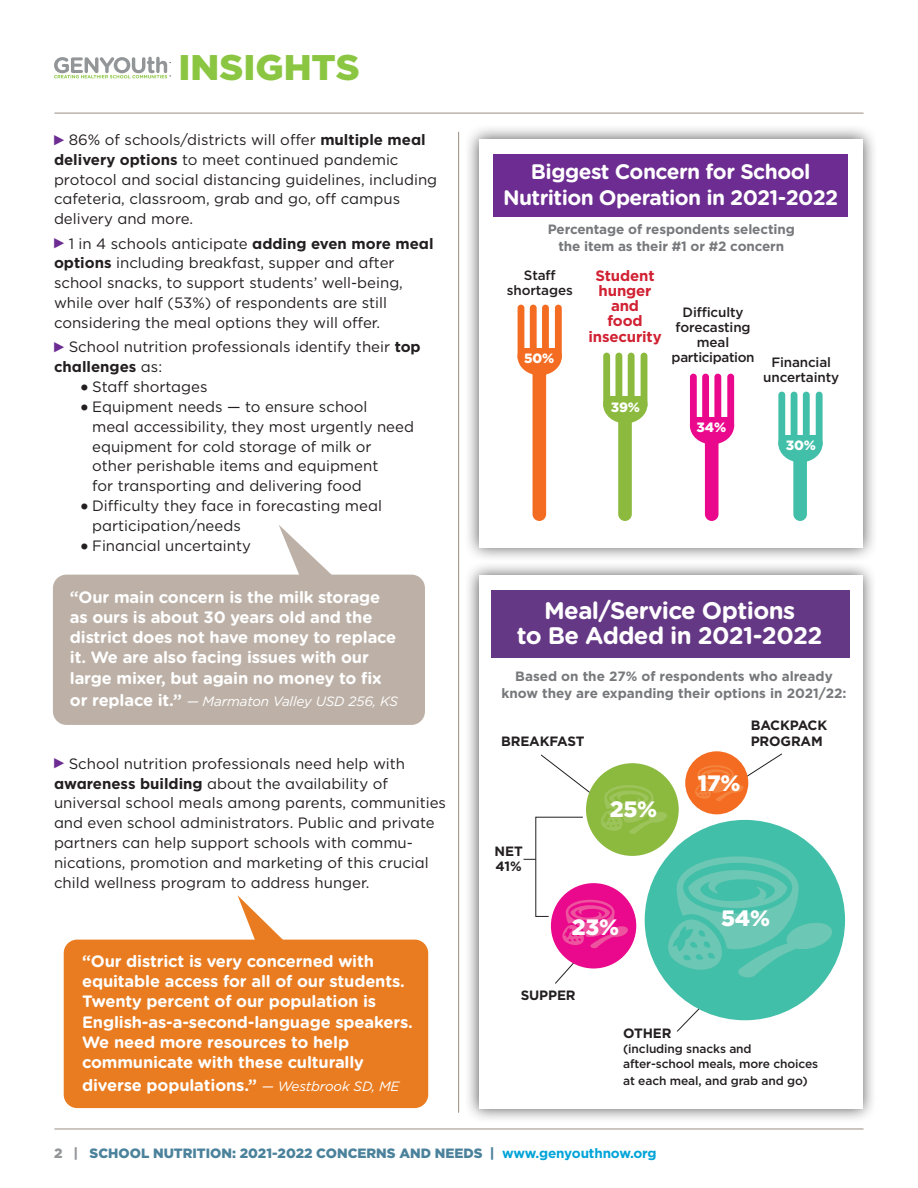
<style>
.page{position:relative;width:918px;height:1188px;background:#fff}
.page>*{position:absolute;margin:0;border:0;box-sizing:border-box;transform-origin:0 0}
.t1{font:900 35.7px "Gotham";color:#8bc642}
.t2{font:700 24px/25.5px "Gotham Rounded";letter-spacing:-.025em;color:#fff;text-align:center}
.t3{font:900 22.2px "Gotham";letter-spacing:-.01em;color:#fff}
.t4{font:700 21px/25.5px "Gotham Rounded";letter-spacing:-.03em;color:#fff;text-align:center}
.t5{font:700 16.5px/20.2px "Gotham Rounded";letter-spacing:-.01em;color:#fff}
.t6{font:900 16.5px "Gotham";color:#fff}
.t7{font:15px/19.8px "Gotham";color:#231f20}
.t8{font:700 15px/15px "Gotham";letter-spacing:-.01em;color:#d12233;text-align:center}
.t9{font:700 15px "Gotham";color:#231f20}
.t10{font:700 13.5px/16.5px "Gotham";letter-spacing:-.01em;color:#76787b;text-align:center}
.t11{font:500 13.5px/15px "Gotham";letter-spacing:-.01em;color:#231f20;text-align:center}
.t12{font:900 13.5px "Gotham";color:#4b829b}
.t13{font:700 13.5px/15px "Gotham";letter-spacing:-.01em;color:#231f20}
.t14{font:italic 13.5px "Gotham";letter-spacing:-.01em;color:#fff}
.t15{font:900 13.5px "Gotham";letter-spacing:-.01em;color:#fff}
.t16{font:500 12px/15px "Gotham";letter-spacing:-.01em;color:#231f20}
.s1{font-weight:700}
.s2{font-weight:400}
.s3{font-family:"Gotham Rounded";font-weight:700;font-style:normal;font-size:16.5px}
.s4{font-family:"Gotham";font-weight:400;font-style:italic;font-size:13.5px}
.s5{color:#939598}
.s6{font-weight:700;color:#00a4d8}
</style>
<div class="page">
<hr style="left:55px;top:113px;width:808px;height:1px;background:#9a8e82">
<hr style="left:55px;top:1129px;width:808px;height:1px;background:#9a8e82">
<svg style="left:54px;top:57px;width:117px;height:21px"></svg>
<hr style="left:458px;top:132px;width:1px;height:980px;background:#9a8e82">
<div style="left:53px;top:575px;width:372px;height:150px;background:#bdb1a7;border-radius:14px"></div>
<svg style="left:279px;top:525px;width:75px;height:50px"></svg>
<div style="left:465px;top:561px;width:412px;height:563px;background:#231f20;opacity:.75"></div>
<div style="left:479px;top:576px;width:383px;height:533px;background:#fff"></div>
<div style="left:491px;top:590px;width:358px;height:67px;background:#653885"></div>
<svg style="left:524px;top:753px;width:311px;height:279px"></svg>
<div style="left:64px;top:940px;width:364px;height:168px;background:#e97c21;border-radius:14px"></div>
<svg style="left:238px;top:896px;width:74px;height:44px"></svg>
<div style="left:464px;top:124px;width:414px;height:439px;background:#231f20;opacity:.75"></div>
<div style="left:479px;top:139px;width:383px;height:409px;background:#fff"></div>
<div style="left:533px;top:363px;width:13px;height:158px;background:#f36c21;border-radius:7px"></div>
<div style="left:518px;top:338px;width:44px;height:37px;background:#f36c21;border-radius:50%"></div>
<svg style="left:517px;top:335px;width:38px;height:13px"></svg>
<div style="left:518px;top:305px;width:6px;height:56px;background:#f36c21;border-radius:3px"></div>
<div style="left:530px;top:305px;width:7px;height:56px;background:#f36c21;border-radius:3px"></div>
<div style="left:542px;top:305px;width:7px;height:56px;background:#f36c21;border-radius:3px"></div>
<div style="left:555px;top:305px;width:7px;height:56px;background:#f36c21;border-radius:3px"></div>
<div style="left:618px;top:411px;width:14px;height:110px;background:#8bba3e;border-radius:7px"></div>
<div style="left:603px;top:386px;width:44px;height:37px;background:#8bba3e;border-radius:50%"></div>
<svg style="left:610px;top:383px;width:38px;height:13px"></svg>
<div style="left:603px;top:353px;width:7px;height:56px;background:#8bba3e;border-radius:3px"></div>
<div style="left:615px;top:353px;width:7px;height:56px;background:#8bba3e;border-radius:3px"></div>
<div style="left:628px;top:353px;width:7px;height:56px;background:#8bba3e;border-radius:3px"></div>
<div style="left:641px;top:353px;width:6px;height:56px;background:#8bba3e;border-radius:3px"></div>
<div style="left:705px;top:432px;width:14px;height:89px;background:#ea098c;border-radius:7px"></div>
<div style="left:690px;top:407px;width:44px;height:37px;background:#ea098c;border-radius:50%"></div>
<div style="left:685px;top:404px;width:54px;height:13px;background:#fff"></div>
<div style="left:690px;top:374px;width:7px;height:56px;background:#ea098c;border-radius:3px"></div>
<div style="left:702px;top:374px;width:7px;height:56px;background:#ea098c;border-radius:3px"></div>
<div style="left:714px;top:374px;width:7px;height:56px;background:#ea098c;border-radius:3px"></div>
<div style="left:727px;top:374px;width:7px;height:56px;background:#ea098c;border-radius:3px"></div>
<div style="left:793px;top:450px;width:14px;height:71px;background:#41bfa8;border-radius:7px"></div>
<div style="left:778px;top:425px;width:45px;height:37px;background:#41bfa8;border-radius:50%"></div>
<svg style="left:785px;top:422px;width:31px;height:13px"></svg>
<div style="left:778px;top:392px;width:7px;height:56px;background:#41bfa8;border-radius:3px"></div>
<div style="left:791px;top:392px;width:6px;height:56px;background:#41bfa8;border-radius:3px"></div>
<div style="left:803px;top:392px;width:7px;height:56px;background:#41bfa8;border-radius:3px"></div>
<div style="left:816px;top:392px;width:7px;height:56px;background:#41bfa8;border-radius:3px"></div>
<div style="left:494px;top:155px;width:354px;height:62px;background:#6c2c91"></div>
<h1 class="t1" style="left:179px;top:43px;width:183px">INSIGHTS</h1>
<p class="t7" style="left:54px;top:129px;width:385px;text-indent:15px">86% of schools/districts will offer <span class="s1">multiple meal delivery options</span> to meet continued pandemic protocol and social distancing guidelines, including cafeteria, classroom, grab and go, off campus delivery and more.</p>
<p class="t7" style="left:54px;top:233px;width:381px;text-indent:15px">1 in 4 schools anticipate <span class="s1">adding even more meal options</span> including breakfast, supper and after school snacks, to support students’ well-being, while over half (53%) of respondents are still considering the meal options they will offer.</p>
<p class="t7" style="left:69px;top:337px;width:354px">School nutrition professionals identify their <span class="s1">top</span></p>
<p class="t9" style="left:54px;top:357px;width:110px">challenges <span class="s2">as:</span></p>
<p class="t7" style="left:92px;top:376px;width:117px">Staff shortages</p>
<p class="t7" style="left:92px;top:396px;width:277px">Equipment needs — to ensure school</p>
<p class="t7" style="left:92px;top:416px;width:323px">meal accessibility, they most urgently need</p>
<p class="t7" style="left:92px;top:436px;width:281px">equipment for cold storage of milk or</p>
<p class="t7" style="left:92px;top:456px;width:288px">other perishable items and equipment</p>
<p class="t7" style="left:92px;top:476px;width:271px">for transporting and delivering food</p>
<p class="t7" style="left:92px;top:496px;width:291px">Difficulty they face in forecasting meal</p>
<p class="t7" style="left:92px;top:516px;width:150px">participation/needs</p>
<p class="t7" style="left:92px;top:535px;width:160px">Financial uncertainty</p>
<p class="t5" style="left:70px;top:586px;width:328px">“Our main concern is the milk storage as ours is about 30 years old and the district does not have money to replace it. We are also facing issues with our large mixer, but again no money to fix</p>
<p class="t14" style="left:70px;top:693px;width:330px"><span class="s3">or replace it.”</span> — Marmaton Valley USD 256, KS</p>
<p class="t6" style="left:288px;top:650px;width:39px">40%</p>
<p class="t7" style="left:54px;top:753px;width:394px;text-indent:15px">School nutrition professionals need help with <span class="s1">awareness building</span> about the availability of universal school meals among parents, communities and even school administrators. Public and private partners can help support schools with commu&shy;nications, promotion and marketing of this crucial child wellness program to address hunger.</p>
<p class="t5" style="left:82px;top:950px;width:332px">“Our district is very concerned with equitable access for all of our students.<br>Twenty percent of our population is English-as-a-second-language speakers.<br>We need more resources to help communicate with these culturally</p>
<p class="t5" style="left:82px;top:1074px;width:319px">diverse populations.” <span class="s4">— Westbrook SD, ME</span></p>
<h3 class="t4" style="left:503px;top:158px;width:337px">Biggest Concern for School<br>Nutrition Operation in 2021-2022</h3>
<p class="t10" style="left:548px;top:221px;width:248px">Percentage of respondents selecting the item as their #1 or #2 concern</p>
<p class="t11" style="left:507px;top:267px;width:67px">Staff shortages</p>
<p class="t8" style="left:596px;top:268px;width:61px">Student hunger and food</p>
<p class="t8" style="left:588px;top:330px;width:75px">insecurity</p>
<p class="t15" style="left:524px;top:349px;width:32px">50%</p>
<p class="t15" style="left:611px;top:398px;width:31px">39%</p>
<p class="t11" style="left:683px;top:305px;width:63px">Difficulty</p>
<p class="t11" style="left:676px;top:320px;width:77px">forecasting</p>
<p class="t11" style="left:697px;top:335px;width:34px">meal</p>
<p class="t11" style="left:672px;top:350px;width:161px">participation Financial</p>
<p class="t11" style="left:763px;top:370px;width:77px">uncertainty</p>
<p class="t15" style="left:697px;top:418px;width:31px">34%</p>
<p class="t15" style="left:786px;top:436px;width:32px">30%</p>
<h2 class="t2" style="left:517px;top:597px;width:307px">Meal/Service Options<br>to Be Added in 2021-2022</h2>
<p class="t10" style="left:502px;top:668px;width:347px">Based on the 27% of respondents who already know they are expanding their options in 2021/22:</p>
<p class="t13" style="left:501px;top:734px;width:85px">BREAKFAST</p>
<p class="t13" style="left:751px;top:717px;width:78px;line-height:16.5px">BACKPACK<br>PROGRAM</p>
<p class="t13" style="left:495px;top:844px;width:30px">NET<br>41%</p>
<h3 class="t3" style="left:610px;top:794px;width:49px">25%</h3>
<h3 class="t3" style="left:572px;top:911px;width:49px">23%</h3>
<p class="t13" style="left:521px;top:988px;width:57px">SUPPER</p>
<h3 class="t3" style="left:698px;top:767px;width:44px">17%</h3>
<h3 class="t3" style="left:721px;top:903px;width:50px">54%</h3>
<p class="t13" style="left:623px;top:1026px;width:50px">OTHER</p>
<p class="t16" style="left:623px;top:1041px;width:197px">(including snacks and after-school meals, more choices</p>
<p class="t16" style="left:623px;top:1073px;width:186px">at each meal, and grab and go)</p>
<p class="t12" style="left:54px;top:1144px;width:604px"><span class="s5">2 |</span> SCHOOL NUTRITION: 2021-2022 CONCERNS AND NEEDS | <span class="s6">www.genyouthnow.org</span></p>
</div>
